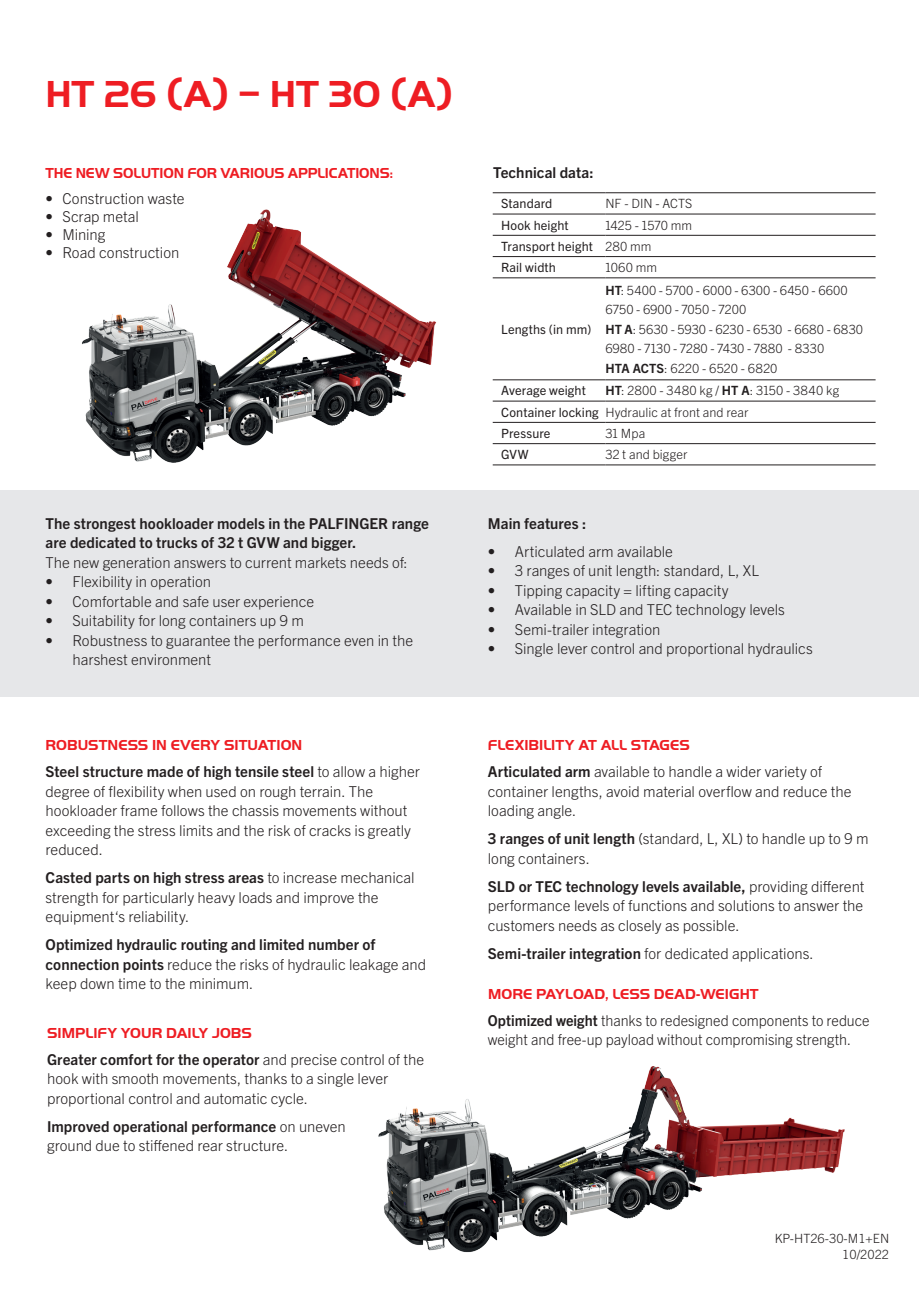
<style>
.page{position:relative;width:919px;height:1289px;background:#fff}
.page>*{position:absolute;margin:0;border:0;box-sizing:border-box;transform-origin:0 0}
.t1{font:39px "Palfinger Handel Versalien";letter-spacing:-.01em;color:#ee1d23}
.t2{font:300 15px/19.5px "Trade Gothic Next LT Pro";color:#231f20}
.t3{font:700 15px/19.5px "Trade Gothic Next LT Pro";letter-spacing:.005em;color:#231f20}
.t4{font:300 15px/19.5px "Trade Gothic Next LT Pro";color:#231f20;scale:.96 1}
.t5{font:15px "Palfinger Handel Versalien";color:#ee1d23}
.t6{font:15px "Palfinger Handel Versalien";color:#ee1d23;scale:.96 1}
.t7{font:300 12.75px/19.5px "Trade Gothic Next LT Pro";letter-spacing:.005em;color:#231f20}
.t8{font:12.75px/21.3px "Trade Gothic Next LT Pro";letter-spacing:.01em;color:#231f20}
.s1{font-family:"Palfinger Handel Gothic";font-weight:700}
.s2{font-weight:700}
.s3{font-weight:300}
.s4{font-weight:400}
</style>
<div class="page">
<hr style="left:492px;top:214px;width:113px;height:1px;background:#231f20">
<hr style="left:605px;top:214px;width:270px;height:1px;background:#231f20">
<hr style="left:492px;top:235px;width:113px;height:1px;background:#231f20">
<hr style="left:605px;top:235px;width:270px;height:1px;background:#231f20">
<hr style="left:492px;top:256px;width:113px;height:1px;background:#231f20">
<hr style="left:605px;top:256px;width:270px;height:1px;background:#231f20">
<hr style="left:492px;top:277px;width:113px;height:1px;background:#231f20">
<hr style="left:605px;top:277px;width:270px;height:1px;background:#231f20">
<hr style="left:492px;top:379px;width:113px;height:1px;background:#231f20">
<hr style="left:605px;top:379px;width:270px;height:1px;background:#231f20">
<hr style="left:492px;top:401px;width:113px;height:1px;background:#231f20">
<hr style="left:605px;top:401px;width:270px;height:1px;background:#231f20">
<hr style="left:492px;top:422px;width:113px;height:1px;background:#231f20">
<hr style="left:605px;top:422px;width:270px;height:1px;background:#231f20">
<hr style="left:492px;top:443px;width:113px;height:1px;background:#231f20">
<hr style="left:605px;top:443px;width:270px;height:1px;background:#231f20">
<hr style="left:492px;top:464px;width:113px;height:1px;background:#231f20">
<hr style="left:605px;top:464px;width:270px;height:1px;background:#231f20">
<hr style="left:492px;top:192px;width:113px;height:1px;background:#231f20">
<hr style="left:605px;top:192px;width:270px;height:1px;background:#231f20">
<div style="left:0;top:490px;width:918px;height:206px;background:#e6e7e9"></div>
<img style="left:378px;top:1066px;width:467px;height:187px">
<img style="left:82px;top:209px;width:354px;height:254px">
<h1 class="t1" style="left:45px;top:72px;width:408px">HT 26 (A) <span class="s1">−</span> HT 30 (A)</h1>
<p class="t6" style="left:45px;top:164px;width:363px">THE NEW SOLUTION FOR VARIOUS APPLICATIONS:</p>
<p class="t2" style="left:45px;top:188px;width:140px">• Construction waste</p>
<p class="t2" style="left:45px;top:206px;width:95px">• Scrap metal</p>
<p class="t2" style="left:45px;top:224px;width:61px">• Mining</p>
<p class="t2" style="left:45px;top:242px;width:135px">• Road construction</p>
<p class="t3" style="left:45px;top:512px;width:385px">The strongest hookloader models in the PALFINGER range are dedicated to trucks of 32 t GVW and bigger.</p>
<p class="t2" style="left:45px;top:551px;width:364px">The new generation answers to current markets needs of:</p>
<p class="t2" style="left:45px;top:571px;width:167px">• Flexibility in operation</p>
<p class="t2" style="left:45px;top:590px;width:270px">• Comfortable and safe user experience</p>
<p class="t2" style="left:45px;top:610px;width:260px">• Suitability for long containers up 9 m</p>
<p class="t2" style="left:72px;top:629px;width:342px;text-indent:-27px">• Robustness to guarantee the performance even in the harshest environment</p>
<p class="t5" style="left:45px;top:736px;width:258px">ROBUSTNESS IN EVERY SITUATION</p>
<p class="t2" style="left:45px;top:761px;width:376px"><span class="s2">Steel structure made of high tensile steel</span> to allow a higher degree of flexibility when used on rough terrain. The hookloader frame follows the chassis movements without exceeding the stress limits and the risk of cracks is greatly reduced.</p>
<p class="t2" style="left:45px;top:867px;width:370px"><span class="s2">Casted parts on high stress areas</span> to increase mechanical strength for particularly heavy loads and improve the equipment‘s reliability.</p>
<p class="t2" style="left:45px;top:934px;width:382px"><span class="s2">Optimized hydraulic routing and limited number of connection points</span> reduce the risks of hydraulic leakage and keep down time to the minimum.</p>
<p class="t5" style="left:47px;top:1024px;width:206px">SIMPLIFY YOUR DAILY JOBS</p>
<p class="t2" style="left:47px;top:1048px;width:378px"><span class="s2">Greater comfort for the operator</span> and precise control of the hook with smooth movements, thanks to a single lever proportional control and automatic cycle.</p>
<p class="t2" style="left:47px;top:1115px;width:300px"><span class="s2">Improved operational performance</span> on uneven ground due to stiffened rear structure.</p>
<p class="t3" style="left:493px;top:161px;width:102px">Technical data:</p>
<p class="t8" style="left:501px;top:192px;width:53px">Standard</p>
<p class="t7" style="left:605px;top:193px;width:88px">NF - DIN - ACTS</p>
<p class="t8" style="left:501px;top:213px;width:69px">Hook height</p>
<p class="t8" style="left:501px;top:213px;width:192px;text-indent:104px"><span class="s3">1425 - 1570 mm<br></span>Transport height <span class="s3">280 mm<br></span>Rail width</p>
<p class="t7" style="left:605px;top:257px;width:53px">1060 mm</p>
<p class="t8" style="left:501px;top:317px;width:92px">Lengths (in mm)</p>
<p class="t7" style="left:605px;top:279px;width:259px"><span class="s2">HT</span>: 5400 - 5700 - 6000 - 6300 - 6450 - 6600<br>6750 - 6900 - 7050 - 7200<br><span class="s2">HT A</span>: 5630 - 5930 - 6230 - 6530 - 6680 - 6830<br>6980 - 7130 - 7280 - 7430 - 7880 - 8330<br><span class="s2">HTA ACTS</span>: 6220 - 6520 - 6820</p>
<p class="t7" style="left:501px;top:379px;width:340px;line-height:21.3px;text-indent:104px"><span class="s2">HT</span>: 2800 - 3480 kg / <span class="s2">HT A</span>: 3150 - 3840 kg<br><span class="s4">Container locking</span> Hydraulic at front and rear<br><span class="s4">Pressure</span></p>
<p class="t8" style="left:501px;top:379px;width:86px">Average weight</p>
<p class="t7" style="left:605px;top:422px;width:41px">31 Mpa</p>
<p class="t8" style="left:501px;top:443px;width:29px">GVW</p>
<p class="t7" style="left:605px;top:444px;width:83px">32 t and bigger</p>
<p class="t3" style="left:488px;top:512px;width:100px">Main features :</p>
<p class="t2" style="left:488px;top:540px;width:186px">• Articulated arm available</p>
<p class="t2" style="left:488px;top:560px;width:272px">• 3 ranges of unit length: standard, L, XL</p>
<p class="t2" style="left:488px;top:579px;width:242px">• Tipping capacity = lifting capacity</p>
<p class="t2" style="left:488px;top:599px;width:298px">• Available in SLD and TEC technology levels</p>
<p class="t2" style="left:488px;top:618px;width:174px">• Semi-trailer integration</p>
<p class="t2" style="left:488px;top:638px;width:326px">• Single lever control and proportional hydraulics</p>
<p class="t5" style="left:488px;top:736px;width:203px">FLEXIBILITY AT ALL STAGES</p>
<p class="t2" style="left:488px;top:761px;width:365px"><span class="s2">Articulated arm</span> available to handle a wider variety of container lengths, avoid material overflow and reduce the loading angle.</p>
<p class="t2" style="left:488px;top:828px;width:382px"><span class="s2">3 ranges of unit length</span> (standard, L, XL) to handle up to 9 m long containers.</p>
<p class="t2" style="left:488px;top:875px;width:378px;text-align:justify"><span class="s2">SLD or TEC technology levels available,</span> providing different performance levels of functions and solutions to answer the customers needs as closely as possible.</p>
<p class="t2" style="left:488px;top:942px;width:327px"><span class="s2">Semi-trailer integration</span> for dedicated applications.</p>
<p class="t5" style="left:488px;top:985px;width:272px">MORE PAYLOAD, LESS DEAD-WEIGHT</p>
<p class="t4" style="left:488px;top:1009px;width:399px"><span class="s2">Optimized weight</span> thanks to redesigned components to reduce weight and free-up payload without compromising strength.</p>
<p class="t7" style="left:774px;top:1229px;width:116px;line-height:15.8px;text-align:right">KP-HT26-30-M1+EN<br>10/2022</p>
</div>
